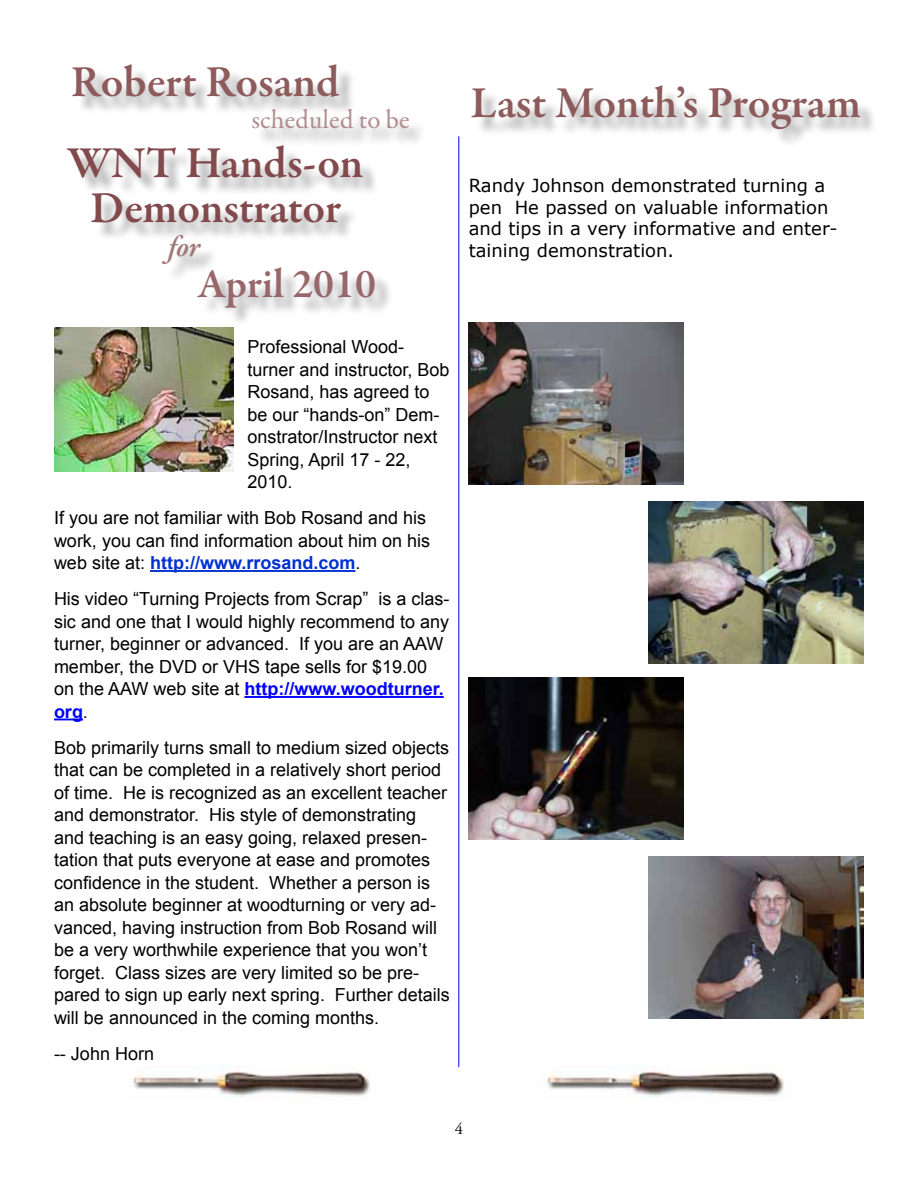
<style>
.page{position:relative;width:918px;height:1188px;background:#fff}
.page>*{position:absolute;margin:0;border:0;box-sizing:border-box;transform-origin:0 0}
.t1{font:600 45px "Garamond Premr Pro";color:#8e5b5c}
.t2{font:600 45px/45px "Garamond Premr Pro";letter-spacing:-.005em;color:#824a4c;text-align:center}
.t3{font:600 42px "Garamond Premr Pro";color:#976769}
.t4{font:italic 600 30px "Garamond Premr Pro";color:#a27879}
.t5{font:27px "Garamond Premr Pro";color:#b08c8e}
.t6{font:18px/22.5px "Arial";color:#000}
.t7{font:18px/21.6px "Verdana";color:#000}
.t8{font:16.5px "Adobe Garamond";color:#000}
.s1{font-weight:700;color:#0030d1}
.s2{font-weight:700;color:#00f}
</style>
<div class="page">
<img style="left:547px;top:1065px;width:237px;height:32px">
<hr style="left:150px;top:570px;width:205px;height:2px;background:#0030d1">
<hr style="left:244px;top:696px;width:200px;height:2px;background:#00f">
<svg style="left:54px;top:719px;width:29px;height:1px"></svg>
<img style="left:54px;top:328px;width:180px;height:144px">
<div style="left:75px;top:67px;width:281px;height:48px;background:#000;opacity:.35"></div>
<div style="left:69px;top:148px;width:310px;height:92px;background:#000;opacity:.35"></div>
<div style="left:255px;top:111px;width:171px;height:35px;background:#000;opacity:.35"></div>
<div style="left:164px;top:238px;width:54px;height:44px;background:#000;opacity:.35"></div>
<div style="left:200px;top:270px;width:192px;height:55px;background:#000;opacity:.35"></div>
<img style="left:133px;top:1065px;width:237px;height:32px">
<div style="left:473px;top:88px;width:404px;height:59px;background:#000;opacity:.35"></div>
<img style="left:468px;top:322px;width:216px;height:162px">
<img style="left:648px;top:501px;width:216px;height:162px">
<img style="left:468px;top:677px;width:216px;height:162px">
<img style="left:648px;top:856px;width:216px;height:162px">
<hr style="left:459px;top:136px;width:1px;height:931px;background:#00f">
<h1 class="t1" style="left:71px;top:55px;width:271px">Robert Rosand</h1>
<h3 class="t5" style="left:252px;top:103px;width:160px">scheduled to be</h3>
<h1 class="t2" style="left:67px;top:141px;width:298px">WNT Hands-on<br>Demonstrator</h1>
<h3 class="t4" style="left:168px;top:228px;width:34px">for</h3>
<h2 class="t3" style="left:198px;top:258px;width:179px">April 2010</h2>
<p class="t6" style="left:248px;top:336px;width:204px">Professional Wood&shy;turner and instructor, Bob<br>Rosand, has agreed to be our “hands-on” Dem&shy;onstrator/Instructor next<br>Spring, April 17 - 22,<br>2010.</p>
<p class="t6" style="left:54px;top:507px;width:378px">If you are not familiar with Bob Rosand and his work, you can find information about him on his web site at: <span class="s1">http://www.rrosand.com</span>.</p>
<p class="t6" style="left:54px;top:588px;width:397px">His video “Turning Projects from Scrap” is a clas&shy;sic and one that I would highly recommend to any turner, beginner or advanced. If you are an AAW member, the DVD or VHS tape sells for $19.00 on the AAW web site at <span class="s2">http://www.woodturner. org</span>.</p>
<p class="t6" style="left:54px;top:736px;width:397px">Bob primarily turns small to medium sized objects that can be completed in a relatively short period of time. He is recognized as an excellent teacher and demonstrator. His style of demonstrating and teaching is an easy going, relaxed presen&shy;tation that puts everyone at ease and promotes confidence in the student. Whether a person is an absolute beginner at woodturning or very ad&shy;vanced, having instruction from Bob Rosand will be a very worthwhile experience that you won’t forget. Class sizes are very limited so be pre&shy;pared to sign up early next spring. Further details will be announced in the coming months.</p>
<p class="t6" style="left:54px;top:1042px;width:102px">-- John Horn</p>
<h1 class="t1" style="left:471px;top:76px;width:392px">Last Month’s Program</h1>
<p class="t7" style="left:469px;top:174px;width:370px">Randy Johnson demonstrated turning a pen He passed on valuable information and tips in a very informative and enter&shy;taining demonstration.</p>
<p class="t8" style="left:455px;top:1120px;width:10px">4</p>
</div>
